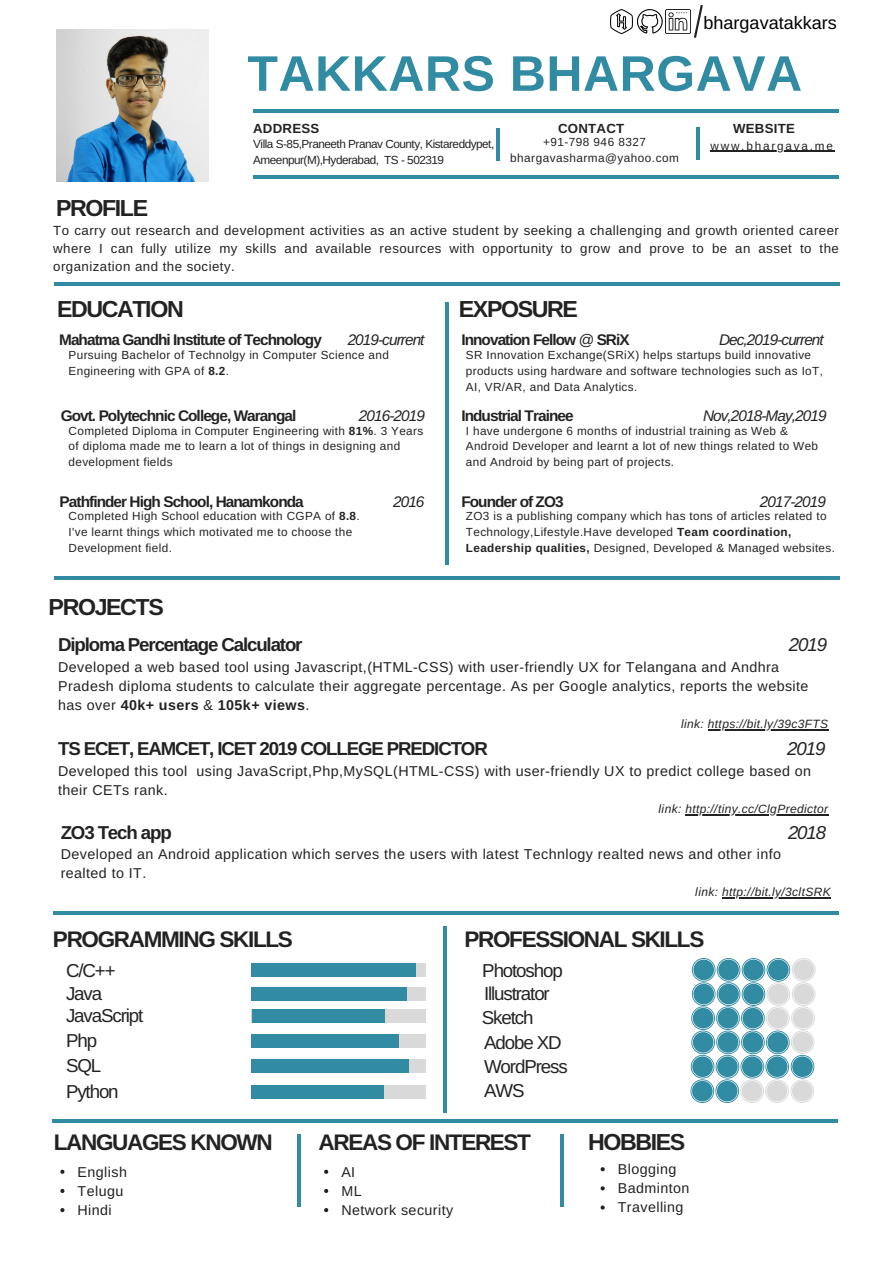
<style>
.page{position:relative;width:894px;height:1264px;background:#fff}
.page>*{position:absolute;margin:0;border:0;box-sizing:border-box;transform-origin:0 0}
.t1{font:700 49.95px "Arimo";letter-spacing:.01em;color:#318ba2}
.t2{font:700 23.25px "Arimo";letter-spacing:-.06em;color:#222}
.t3{font:700 22.5px "Arimo";letter-spacing:-.06em;color:#222}
.t4{font:18.75px/24px "Arimo";letter-spacing:-.06em;color:#222}
.t5{font:700 18.6px "Arimo";letter-spacing:-.06em;color:#222}
.t6{font:italic 18.6px "Arimo";letter-spacing:-.06em;color:#222}
.t7{font:18px "Arimo";color:#000}
.t8{font:700 15.3px "Arimo";letter-spacing:-.06em;color:#222}
.t9{font:italic 15.3px "Arimo";letter-spacing:-.06em;color:#222}
.t10{font:14.25px/19.2px "Arimo";letter-spacing:.03em;color:#222}
.t11{font:13.2px/18px "Arimo";letter-spacing:.035em;color:#222;text-align:justify}
.t12{font:700 13.2px "Arimo";letter-spacing:.02em;color:#222}
.t13{font:italic 12px "Arimo";letter-spacing:.03em;color:#222}
.t14{font:11.7px/15.8px "Arimo";letter-spacing:.03em;color:#222}
.t15{font:11.7px/15.8px "Arimo";letter-spacing:-.04em;color:#222}
.t16{font:11.7px "Arimo";letter-spacing:.155em;color:#222}
.s1{font-weight:700}
.s2{font-weight:400}
</style>
<div class="page">
<hr style="left:253px;top:109px;width:585px;height:3px;background:#318ba2">
<hr style="left:496px;top:128px;width:4px;height:33px;background:#318ba2">
<svg style="left:696px;top:127px;width:3px;height:33px"></svg>
<hr style="left:54px;top:282px;width:785px;height:3px;background:#318ba2">
<hr style="left:445px;top:302px;width:3px;height:262px;background:#318ba2">
<hr style="left:53px;top:911px;width:785px;height:3px;background:#318ba2">
<div style="left:251px;top:963px;width:174px;height:13px;background:#d9d9d9"></div>
<div style="left:251px;top:963px;width:165px;height:13px;background:#318ba2"></div>
<div style="left:251px;top:987px;width:174px;height:13px;background:#d9d9d9"></div>
<div style="left:251px;top:987px;width:156px;height:13px;background:#318ba2"></div>
<div style="left:252px;top:1009px;width:174px;height:13px;background:#d9d9d9"></div>
<div style="left:252px;top:1009px;width:132px;height:13px;background:#318ba2"></div>
<div style="left:251px;top:1034px;width:174px;height:13px;background:#d9d9d9"></div>
<div style="left:251px;top:1034px;width:147px;height:13px;background:#318ba2"></div>
<svg style="left:443px;top:926px;width:3px;height:186px"></svg>
<hr style="left:253px;top:175px;width:585px;height:3px;background:#318ba2">
<img style="left:56px;top:30px;width:152px;height:152px">
<hr style="left:54px;top:576px;width:785px;height:3px;background:#318ba2">
<svg style="left:690px;top:958px;width:125px;height:144px"></svg>
<div style="left:741px;top:1080px;width:21px;height:21px;background:#d9d9d9;border-radius:50%"></div>
<div style="left:251px;top:1059px;width:174px;height:13px;background:#d9d9d9"></div>
<div style="left:251px;top:1059px;width:158px;height:13px;background:#318ba2"></div>
<hr style="left:52px;top:1119px;width:785px;height:3px;background:#318ba2">
<hr style="left:297px;top:1133px;width:3px;height:73px;background:#318ba2">
<div style="left:251px;top:1085px;width:174px;height:13px;background:#d9d9d9"></div>
<div style="left:251px;top:1085px;width:132px;height:13px;background:#318ba2"></div>
<svg style="left:560px;top:1134px;width:3px;height:72px"></svg>
<img style="left:610px;top:9px;width:23px;height:25px">
<img style="left:637px;top:9px;width:25px;height:25px">
<img style="left:665px;top:9px;width:25px;height:25px">
<svg style="left:694px;top:5px;width:8px;height:33px"></svg>
<hr style="left:710px;top:151px;width:124px;height:1px;background:#222">
<hr style="left:707px;top:729px;width:121px;height:1px;background:#222">
<hr style="left:722px;top:897px;width:108px;height:2px;background:#222">
<svg style="left:60px;top:1169px;width:4px;height:4px"></svg>
<svg style="left:60px;top:1188px;width:4px;height:4px"></svg>
<svg style="left:60px;top:1208px;width:4px;height:4px"></svg>
<svg style="left:324px;top:1169px;width:4px;height:4px"></svg>
<svg style="left:324px;top:1188px;width:4px;height:4px"></svg>
<svg style="left:324px;top:1208px;width:4px;height:4px"></svg>
<svg style="left:600px;top:1167px;width:4px;height:4px"></svg>
<svg style="left:600px;top:1186px;width:4px;height:4px"></svg>
<svg style="left:600px;top:1205px;width:4px;height:4px"></svg>
<hr style="left:685px;top:814px;width:143px;height:1px;background:#222">
<h3 class="t7" style="left:703px;top:12px;width:135px">bhargavatakkars</h3>
<h1 class="t1" style="left:247px;top:46px;width:556px">TAKKARS BHARGAVA</h1>
<p class="t12" style="left:253px;top:121px;width:68px">ADDRESS</p>
<p class="t15" style="left:253px;top:136px;width:242px">Villa S-85,Praneeth Pranav County, Kistareddypet,<br>Ameenpur(M),Hyderabad, TS - 502319</p>
<p class="t12" style="left:558px;top:121px;width:68px">CONTACT</p>
<p class="t14" style="left:510px;top:134px;width:170px;text-align:center">+91-798 946 8327 bhargavasharma@yahoo.com</p>
<p class="t12" style="left:732px;top:121px;width:63px">WEBSITE</p>
<p class="t16" style="left:710px;top:139px;width:124px">www.bhargava.me</p>
<h2 class="t2" style="left:56px;top:195px;width:94px">PROFILE</h2>
<p class="t11" style="left:53px;top:221px;width:787px">To carry out research and development activities as an active student by seeking a challenging and growth oriented career where I can fully utilize my skills and available resources with opportunity to grow and prove to be an asset to the organization and the society.</p>
<h2 class="t2" style="left:57px;top:296px;width:128px">EDUCATION</h2>
<h3 class="t8" style="left:59px;top:331px;width:264px">Mahatma Gandhi Institute of Technology</h3>
<h3 class="t9" style="left:347px;top:331px;width:78px">2019-current</h3>
<p class="t14" style="left:69px;top:347px;width:322px">Pursuing Bachelor of Technolgy in Computer Science and<br>Engineering with GPA of <span class="s1">8.2</span>.</p>
<h2 class="t2" style="left:458px;top:296px;width:121px">EXPOSURE</h2>
<h3 class="t8" style="left:461px;top:331px;width:170px">Innovation Fellow <span class="s2">@</span> SRiX</h3>
<h3 class="t9" style="left:718px;top:331px;width:106px">Dec,2019-current</h3>
<p class="t14" style="left:466px;top:347px;width:358px">SR Innovation Exchange(SRiX) helps startups build innovative products using hardware and software technologies such as IoT,<br>AI, VR/AR, and Data Analytics.</p>
<p class="t14" style="left:466px;top:422px;width:353px">I have undergone 6 months of industrial training as Web &amp;<br>Android Developer and learnt a lot of new things related to Web and Android by being part of projects.</p>
<h3 class="t8" style="left:61px;top:407px;width:237px">Govt. Polytechnic College, Warangal</h3>
<h3 class="t9" style="left:359px;top:407px;width:67px">2016-2019</h3>
<h3 class="t8" style="left:461px;top:407px;width:114px">Industrial Trainee</h3>
<h3 class="t9" style="left:703px;top:407px;width:125px">Nov,2018-May,2019</h3>
<p class="t14" style="left:69px;top:422px;width:356px">Completed Diploma in Computer Engineering with <span class="s1">81%</span>. 3 Years of diploma made me to learn a lot of things in designing and development fields</p>
<h3 class="t8" style="left:60px;top:492px;width:246px">Pathfinder High School, Hanamkonda</h3>
<h3 class="t9" style="left:393px;top:492px;width:33px">2016</h3>
<p class="t14" style="left:69px;top:508px;width:292px">Completed High School education with CGPA of <span class="s1">8.8</span>.<br>I've learnt things which motivated me to choose the<br>Development field.</p>
<h3 class="t8" style="left:461px;top:492px;width:104px">Founder of ZO3</h3>
<h3 class="t9" style="left:759px;top:492px;width:67px">2017-2019</h3>
<p class="t14" style="left:466px;top:508px;width:370px">ZO3 is a publishing company which has tons of articles related to<br>Technology,Lifestyle.Have developed <span class="s1">Team coordination,<br>Leadership qualities,</span> Designed, Developed &amp; Managed websites.</p>
<h2 class="t2" style="left:49px;top:593px;width:117px">PROJECTS</h2>
<h3 class="t5" style="left:58px;top:634px;width:246px">Diploma Percentage Calculator</h3>
<h3 class="t6" style="left:788px;top:634px;width:40px">2019</h3>
<p class="t10" style="left:58px;top:657px;width:751px">Developed a web based tool using Javascript,(HTML-CSS) with user-friendly UX for Telangana and Andhra<br>Pradesh diploma students to calculate their aggregate percentage. As per Google analytics, reports the website has over <span class="s1">40k+ users</span> &amp; <span class="s1">105k+ views</span>.</p>
<p class="t13" style="left:681px;top:717px;width:149px">link: https://bit.ly/39c3FTS</p>
<h3 class="t5" style="left:58px;top:738px;width:431px">TS ECET, EAMCET, ICET 2019 COLLEGE PREDICTOR</h3>
<h3 class="t6" style="left:787px;top:738px;width:40px">2019</h3>
<p class="t10" style="left:58px;top:761px;width:754px">Developed this tool using JavaScript,Php,MySQL(HTML-CSS) with user-friendly UX to predict college based on their CETs rank.</p>
<p class="t13" style="left:658px;top:801px;width:171px">link: http://tiny.cc/ClgPredictor</p>
<h3 class="t5" style="left:61px;top:821px;width:112px">ZO3 Tech app</h3>
<h3 class="t6" style="left:787px;top:821px;width:40px">2018</h3>
<p class="t10" style="left:61px;top:844px;width:721px">Developed an Android application which serves the users with latest Technlogy realted news and other info realted to IT.</p>
<p class="t13" style="left:695px;top:885px;width:137px">link: http://bit.ly/3cltSRK</p>
<h3 class="t3" style="left:53px;top:926px;width:241px">PROGRAMMING SKILLS</h3>
<h3 class="t4" style="left:66px;top:958px;width:51px">C/C++<br>Java</h3>
<h3 class="t4" style="left:66px;top:1002px;width:79px;line-height:25.5px">JavaScript<br>Php</h3>
<h3 class="t4" style="left:66px;top:1053px;width:37px">SQL</h3>
<h3 class="t4" style="left:66px;top:1079px;width:54px">Python</h3>
<h3 class="t3" style="left:54px;top:1130px;width:220px">LANGUAGES KNOWN</h3>
<p class="t10" style="left:78px;top:1161px;width:51px">English<br>Telugu<br>Hindi</p>
<h3 class="t3" style="left:464px;top:926px;width:241px">PROFESSIONAL SKILLS</h3>
<h3 class="t4" style="left:481px;top:958px;width:82px">Photoshop<br>Illustrator<br>Sketch<br>Adobe XD</h3>
<h3 class="t4" style="left:484px;top:1054px;width:85px;line-height:24.5px">WordPress<br>AWS</h3>
<h3 class="t3" style="left:318px;top:1130px;width:214px">AREAS OF INTEREST</h3>
<p class="t10" style="left:341px;top:1161px;width:113px">AI<br>ML<br>Network security</p>
<h2 class="t2" style="left:588px;top:1129px;width:99px">HOBBIES</h2>
<p class="t10" style="left:617px;top:1159px;width:73px">Blogging<br>Badminton<br>Travelling</p>
</div>
